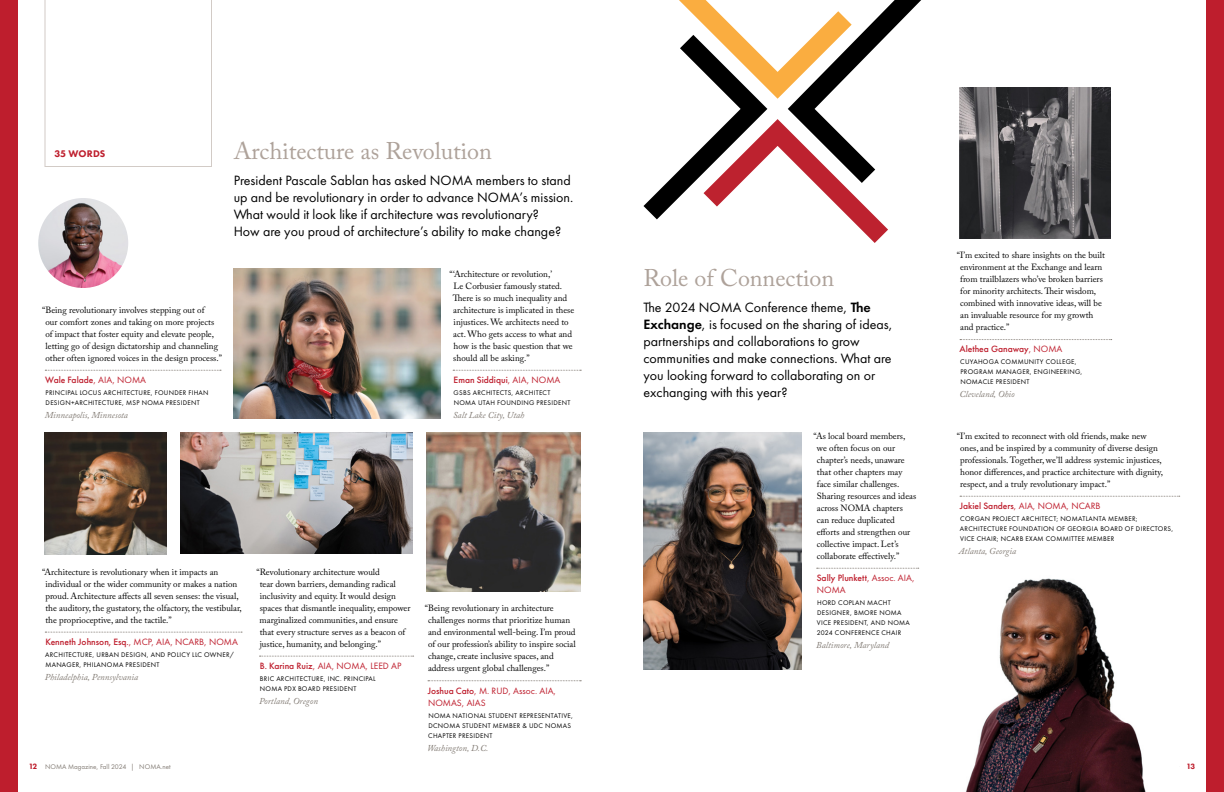
<style>
.page{position:relative;width:1224px;height:792px;background:#fff}
.page>*{position:absolute;margin:0;border:0;box-sizing:border-box;transform-origin:0 0}
.t1{font:24px "Adobe Caslon Pro";color:#aea29a}
.t2{font:14px/17px "Futura PT";color:#000}
.t3{font:800 10px "Futura PT";letter-spacing:.01em;color:#be1e2d}
.t4{font:9.5px/12px "Futura PT";color:#be1e2d}
.t5{font:500 9.5px "Futura PT";color:#be1e2d}
.t6{font:9px/12px "Adobe Caslon Pro";color:#000}
.t7{font:italic 9px "Adobe Caslon Pro";color:#827b74}
.t8{font:7px/10px "Futura PT";letter-spacing:.04em;color:#000}
.t9{font:7px "Futura PT";color:#827b74}
.s1{font-weight:400}
.s2{font-weight:800;font-size:8px;color:#be1e2d}
.s3{font-weight:500}
.s4{font-weight:600}
</style>
<div class="page">
<div style="left:0;top:0;width:18px;height:792px;background:#be1e2d"></div>
<div style="left:1206px;top:0;width:18px;height:792px;background:#be1e2d"></div>
<svg style="left:45px;top:0;width:167px;height:167px"></svg>
<svg style="left:45px;top:632px;width:197px;height:1px"></svg>
<img style="left:234px;top:269px;width:206px;height:149px">
<img style="left:966px;top:578px;width:180px;height:214px">
<img style="left:45px;top:432px;width:122px;height:122px">
<img style="left:644px;top:432px;width:158px;height:237px">
<img style="left:38px;top:198px;width:90px;height:90px;border-radius:45px">
<img style="left:960px;top:87px;width:151px;height:152px">
<img style="left:427px;top:432px;width:153px;height:159px">
<svg style="left:428px;top:681px;width:153px;height:1px"></svg>
<svg style="left:453px;top:370px;width:128px;height:1px"></svg>
<svg style="left:45px;top:370px;width:176px;height:1px"></svg>
<svg style="left:260px;top:656px;width:154px;height:1px"></svg>
<img style="left:181px;top:432px;width:232px;height:122px">
<svg style="left:960px;top:339px;width:152px;height:1px"></svg>
<svg style="left:817px;top:568px;width:102px;height:1px"></svg>
<svg style="left:960px;top:496px;width:220px;height:1px"></svg>
<svg style="left:643px;top:0;width:278px;height:243px"></svg>
<p class="t3" style="left:54px;top:148px;width:53px">35 WORDS</p>
<h1 class="t1" style="left:234px;top:137px;width:260px">Architecture as Revolution</h1>
<h2 class="t2" style="left:234px;top:172px;width:341px">President Pascale Sablan has asked NOMA members to stand up and be revolutionary in order to advance NOMA’s mission.<br>What would it look like if architecture was revolutionary?<br>How are you proud of architecture’s ability to make change?</h2>
<p class="t6" style="left:45px;top:304px;width:178px;text-indent:-3px">“Being revolutionary involves stepping out of<br>our comfort zones and taking on more projects of impact that foster equity and elevate people, letting go of design dictatorship and channeling other often ignored voices in the design process.”</p>
<p class="t5" style="left:45px;top:374px;width:103px">Wale Falade<span class="s1">, AIA, NOMA</span></p>
<p class="t8" style="left:46px;top:388px;width:164px">PRINCIPAL LOCUS ARCHITECTURE, FOUNDER FIHAN<br>DESIGN+ARCHITECTURE, MSP NOMA PRESIDENT</p>
<p class="t7" style="left:45px;top:410px;width:85px">Minneapolis, Minnesota</p>
<p class="t6" style="left:453px;top:268px;width:123px;text-indent:-4px">“‘Architecture or revolution,’<br>Le Corbusier famously stated.<br>There is so much inequality and architecture is implicated in these injustices. We architects need to act. Who gets access to what and how is the basic question that we should all be asking.”</p>
<p class="t5" style="left:454px;top:374px;width:108px">Eman Siddiqui<span class="s1">, AIA, NOMA</span></p>
<p class="t8" style="left:454px;top:388px;width:118px">GSBS ARCHITECTS, ARCHITECT<br>NOMA UTAH FOUNDING PRESIDENT</p>
<p class="t7" style="left:453px;top:410px;width:73px">Salt Lake City, Utah</p>
<p class="t6" style="left:45px;top:565px;width:198px;text-indent:-3px">“Architecture is revolutionary when it impacts an individual or the wider community or makes a nation proud. Architecture affects all seven senses: the visual, the auditory, the gustatory, the olfactory, the vestibular, the proprioceptive, and the tactile.”</p>
<p class="t5" style="left:45px;top:636px;width:194px">Kenneth Johnson, Esq.<span class="s1">, MCP, AIA, NCARB, NOMA</span></p>
<p class="t8" style="left:45px;top:650px;width:190px">ARCHITECTURE, URBAN DESIGN, AND POLICY LLC OWNER/<br>MANAGER, PHILANOMA PRESIDENT</p>
<p class="t7" style="left:45px;top:672px;width:95px">Philadelphia, Pennsylvania</p>
<p class="t9" style="left:29px;top:763px;width:143px"><span class="s2">12</span> NOMA Magazine, Fall 2024 | NOMA.net</p>
<p class="t6" style="left:260px;top:565px;width:152px;text-indent:-3px">“Revolutionary architecture would<br>tear down barriers, demanding radical inclusivity and equity. It would design spaces that dismantle inequality, empower marginalized communities, and ensure that every structure serves as a beacon of justice, humanity, and belonging.”</p>
<p class="t4" style="left:260px;top:660px;width:143px"><span class="s3">B. Karina Ruiz</span>, AIA, NOMA, LEED AP</p>
<p class="t8" style="left:260px;top:674px;width:117px">BRIC ARCHITECTURE, INC. PRINCIPAL<br>NOMA PDX BOARD PRESIDENT</p>
<p class="t7" style="left:259px;top:696px;width:61px">Portland, Oregon</p>
<p class="t6" style="left:428px;top:602px;width:149px;text-indent:-3px">“Being revolutionary in architecture challenges norms that prioritize human and environmental well-being. I’m proud of our profession’s ability to inspire social change, create inclusive spaces, and address urgent global challenges.”</p>
<p class="t4" style="left:428px;top:684px;width:130px"><span class="s3">Joshua Cato</span>, M. RUD, Assoc. AIA,<br>NOMAS, AIAS</p>
<p class="t8" style="left:428px;top:710px;width:146px">NOMA NATIONAL STUDENT REPRESENTATIVE,<br>DCNOMA STUDENT MEMBER &amp; UDC NOMAS<br>CHAPTER PRESIDENT</p>
<p class="t7" style="left:427px;top:742px;width:63px">Washington, D.C.</p>
<h1 class="t1" style="left:644px;top:264px;width:192px">Role of Connection</h1>
<h2 class="t2" style="left:644px;top:299px;width:251px">The 2024 NOMA Conference theme, <span class="s4">The Exchange</span>, is focused on the sharing of ideas, partnerships and collaborations to grow communities and make connections. What are you looking forward to collaborating on or exchanging with this year?</h2>
<p class="t6" style="left:817px;top:430px;width:101px;text-indent:-3px">“As local board members, we often focus on our chapter’s needs, unaware that other chapters may face similar challenges.<br>Sharing resources and ideas across NOMA chapters can reduce duplicated efforts and strengthen our collective impact. Let’s collaborate effectively.”</p>
<p class="t4" style="left:817px;top:572px;width:99px"><span class="s3">Sally Plunkett</span>, Assoc. AIA,<br>NOMA</p>
<p class="t8" style="left:817px;top:598px;width:95px">HORD COPLAN MACHT<br>DESIGNER, BMORE NOMA<br>VICE PRESIDENT, AND NOMA<br>2024 CONFERENCE CHAIR</p>
<p class="t7" style="left:816px;top:640px;width:74px">Baltimore, Maryland</p>
<p class="t6" style="left:960px;top:249px;width:146px;text-indent:-3px">“I’m excited to share insights on the built environment at the Exchange and learn from trailblazers who’ve broken barriers for minority architects. Their wisdom, combined with innovative ideas, will be an invaluable resource for my growth and practice.”</p>
<p class="t5" style="left:960px;top:344px;width:105px">Alethea Ganaway<span class="s1">, NOMA</span></p>
<p class="t8" style="left:960px;top:357px;width:124px">CUYAHOGA COMMUNITY COLLEGE,<br>PROGRAM MANAGER, ENGINEERING,<br>NOMACLE PRESIDENT</p>
<p class="t7" style="left:960px;top:389px;width:57px">Cleveland, Ohio</p>
<p class="t6" style="left:960px;top:430px;width:204px;text-indent:-3px">“I’m excited to reconnect with old friends, make new ones, and be inspired by a community of diverse design professionals. Together, we’ll address systemic injustices, honor differences, and practice architecture with dignity, respect, and a truly revolutionary impact.”</p>
<p class="t4" style="left:960px;top:500px;width:142px"><span class="s3">Jakiel Sanders</span>, AIA, NOMA, NCARB</p>
<p class="t8" style="left:960px;top:514px;width:215px">CORGAN PROJECT ARCHITECT; NOMATLANTA MEMBER;<br>ARCHITECTURE FOUNDATION OF GEORGIA BOARD OF DIRECTORS,<br>VICE CHAIR; NCARB EXAM COMMITTEE MEMBER</p>
<p class="t7" style="left:959px;top:546px;width:59px">Atlanta, Georgia</p>
</div>
